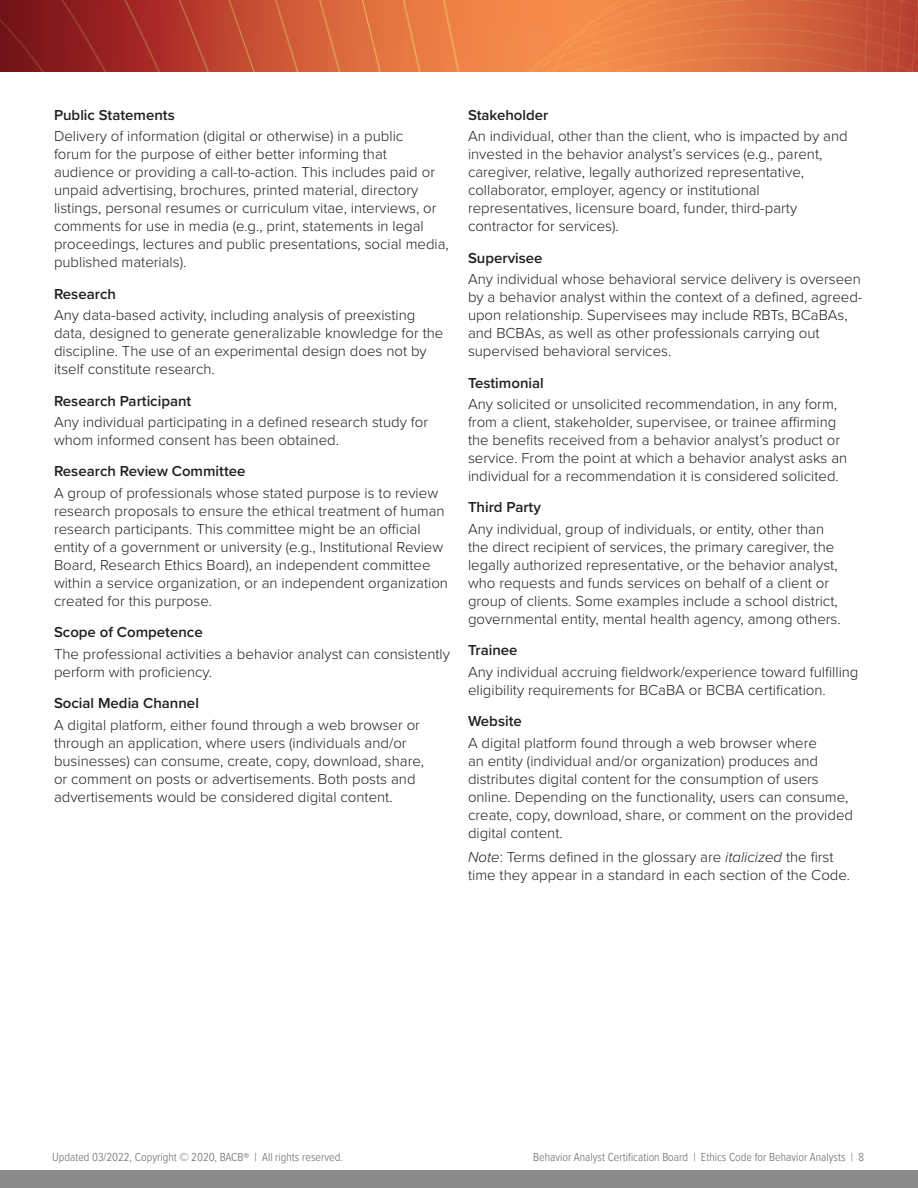
<style>
.page{position:relative;width:918px;height:1188px;background:#fff}
.page>*{position:absolute;margin:0;border:0;box-sizing:border-box;transform-origin:0 0}
.glossary_Text-2colum{font:300 15px/18px "Proxima Nova";color:#231f20}
.Body_Text-glossary_t{font:600 15px "Proxima Nova";color:#231f20}
.t1{font:300 12px "Proxima Nova Cond";color:#61646a}
.s1{font-style:italic}
</style>
<div class="page">
<img style="left:0;top:0;width:918px;height:72px">
<div style="left:0;top:1171px;width:918px;height:17px;background:#8a8a8d"></div>
<p class="Body_Text-glossary_t" style="left:54px;top:104px;width:122px">Public Statements</p>
<p class="glossary_Text-2colum" style="left:54px;top:126px;width:396px">Delivery of information (digital or otherwise) in a public<br>forum for the purpose of either better informing that audience or providing a call-to-action. This includes paid or unpaid advertising, brochures, printed material, directory listings, personal resumes or curriculum vitae, interviews, or comments for use in media (e.g., print, statements in legal proceedings, lectures and public presentations, social media, published materials).</p>
<p class="Body_Text-glossary_t" style="left:54px;top:283px;width:63px">Research</p>
<p class="glossary_Text-2colum" style="left:54px;top:305px;width:391px">Any data-based activity, including analysis of preexisting data, designed to generate generalizable knowledge for the discipline. The use of an experimental design does not by itself constitute research.</p>
<p class="Body_Text-glossary_t" style="left:54px;top:389px;width:139px">Research Participant</p>
<p class="glossary_Text-2colum" style="left:54px;top:412px;width:376px">Any individual participating in a defined research study for whom informed consent has been obtained.</p>
<p class="Body_Text-glossary_t" style="left:54px;top:460px;width:193px">Research Review Committee</p>
<p class="glossary_Text-2colum" style="left:54px;top:483px;width:396px">A group of professionals whose stated purpose is to review research proposals to ensure the ethical treatment of human research participants. This committee might be an official entity of a government or university (e.g., Institutional Review Board, Research Ethics Board), an independent committee within a service organization, or an independent organization created for this purpose.</p>
<p class="Body_Text-glossary_t" style="left:54px;top:621px;width:150px">Scope of Competence</p>
<p class="glossary_Text-2colum" style="left:54px;top:644px;width:398px">The professional activities a behavior analyst can consistently perform with proficiency.</p>
<p class="Body_Text-glossary_t" style="left:54px;top:692px;width:146px">Social Media Channel</p>
<p class="glossary_Text-2colum" style="left:54px;top:715px;width:372px">A digital platform, either found through a web browser or through an application, where users (individuals and/or businesses) can consume, create, copy, download, share, or comment on posts or advertisements. Both posts and advertisements would be considered digital content.</p>
<p class="Body_Text-glossary_t" style="left:468px;top:104px;width:82px">Stakeholder</p>
<p class="glossary_Text-2colum" style="left:468px;top:126px;width:381px">An individual, other than the client, who is impacted by and invested in the behavior analyst’s services (e.g., parent, caregiver, relative, legally authorized representative, collaborator, employer, agency or institutional representatives, licensure board, funder, third-party contractor for services).</p>
<p class="Body_Text-glossary_t" style="left:468px;top:247px;width:76px">Supervisee</p>
<p class="glossary_Text-2colum" style="left:468px;top:269px;width:396px">Any individual whose behavioral service delivery is overseen by a behavior analyst within the context of a defined, agreed&shy;upon relationship. Supervisees may include RBTs, BCaBAs, and BCBAs, as well as other professionals carrying out supervised behavioral services.</p>
<p class="Body_Text-glossary_t" style="left:468px;top:371px;width:77px">Testimonial</p>
<p class="glossary_Text-2colum" style="left:468px;top:394px;width:381px">Any solicited or unsolicited recommendation, in any form, from a client, stakeholder, supervisee, or trainee affirming the benefits received from a behavior analyst’s product or service. From the point at which a behavior analyst asks an individual for a recommendation it is considered solicited.</p>
<p class="Body_Text-glossary_t" style="left:468px;top:496px;width:74px">Third Party</p>
<p class="glossary_Text-2colum" style="left:468px;top:519px;width:374px">Any individual, group of individuals, or entity, other than the direct recipient of services, the primary caregiver, the legally authorized representative, or the behavior analyst, who requests and funds services on behalf of a client or group of clients. Some examples include a school district, governmental entity, mental health agency, among others.</p>
<p class="Body_Text-glossary_t" style="left:468px;top:639px;width:51px">Trainee</p>
<p class="glossary_Text-2colum" style="left:468px;top:662px;width:392px">Any individual accruing fieldwork/experience toward fulfilling eligibility requirements for BCaBA or BCBA certification.</p>
<p class="Body_Text-glossary_t" style="left:468px;top:710px;width:55px">Website</p>
<p class="glossary_Text-2colum" style="left:468px;top:733px;width:387px">A digital platform found through a web browser where<br>an entity (individual and/or organization) produces and distributes digital content for the consumption of users online. Depending on the functionality, users can consume, create, copy, download, share, or comment on the provided digital content.</p>
<p class="glossary_Text-2colum" style="left:468px;top:848px;width:384px"><span class="s1">Note</span>: Terms defined in the glossary are <span class="s1">italicized</span> the first time they appear in a standard in each section of the Code.</p>
<p class="t1" style="left:52px;top:1149px;width:292px">Updated 03/2022, Copyright © 2020, BACB® | All rights reserved.</p>
<p class="t1" style="left:533px;top:1149px;width:332px">Behavior Analyst Certification Board | Ethics Code for Behavior Analysts | 8</p>
</div>
